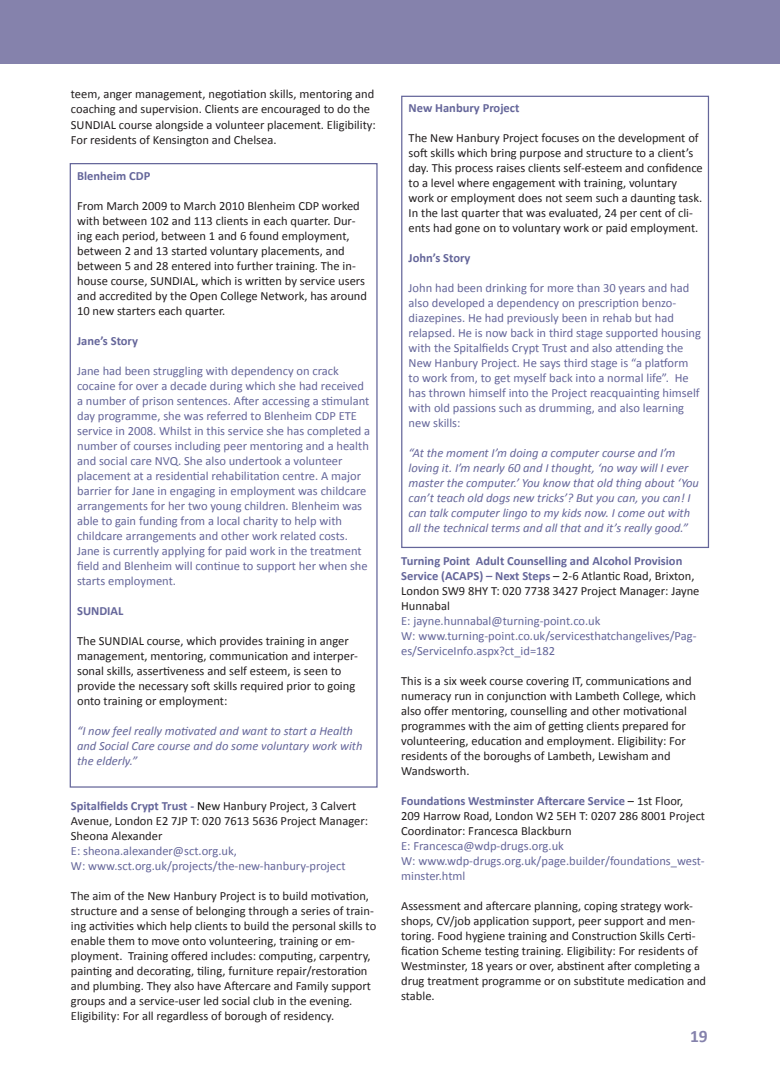
<style>
.page{position:relative;width:780px;height:1088px;background:#fff}
.page>*{position:absolute;margin:0;border:0;box-sizing:border-box;transform-origin:0 0}
.t1{font:700 17.5px "Calibri";color:#8582ac}
.t2{font:12.5px/15px "Calibri";color:#231f20}
.t3{font:12.5px/15px "Calibri";color:#65669a}
.t4{font:italic 12.5px/15px "Calibri";color:#65669a}
.t5{font:700 12.5px "Calibri";color:#65669a}
.s1{font-weight:700;color:#65669a}
.s2{color:#000}
</style>
<div class="page">
<div style="left:401px;top:96px;width:308px;height:452px;border:1px solid #65669a"></div>
<div style="left:0;top:0;width:780px;height:64px;background:#8582ac"></div>
<p class="t2" style="left:71px;top:87px;width:306px">teem, anger management, negotiation skills, mentoring and coaching and supervision. Clients are encouraged to do the SUNDIAL course alongside a volunteer placement. Eligibility:<br>For residents of Kensington and Chelsea.</p>
<p class="t5" style="left:77px;top:168px;width:75px">Blenheim CDP</p>
<p class="t2" style="left:77px;top:199px;width:291px">From March 2009 to March 2010 Blenheim CDP worked with between 102 and 113 clients in each quarter. Dur&shy;ing each period, between 1 and 6 found employment, between 2 and 13 started voluntary placements, and between 5 and 28 entered into further training. The in&shy;house course, SUNDIAL, which is written by service users and accredited by the Open College Network, has around 10 new starters each quarter.</p>
<p class="t5" style="left:77px;top:333px;width:62px">Jane’s Story</p>
<p class="t3" style="left:77px;top:364px;width:294px">Jane had been struggling with dependency on crack cocaine for over a decade during which she had received a number of prison sentences. After accessing a stimulant day programme, she was referred to Blenheim CDP ETE service in 2008. Whilst in this service she has completed a number of courses including peer mentoring and a health and social care NVQ. She also undertook a volunteer placement at a residential rehabilitation centre. A major barrier for Jane in engaging in employment was childcare arrangements for her two young children. Blenheim was able to gain funding from a local charity to help with childcare arrangements and other work related costs.<br>Jane is currently applying for paid work in the treatment field and Blenheim will continue to support her when she starts employment.</p>
<p class="t5" style="left:77px;top:603px;width:48px">SUNDIAL</p>
<p class="t2" style="left:77px;top:634px;width:282px">The SUNDIAL course, which provides training in anger management, mentoring, communication and interper&shy;sonal skills, assertiveness and self esteem, is seen to provide the necessary soft skills required prior to going onto training or employment:</p>
<p class="t4" style="left:77px;top:723px;width:287px">“I now feel really motivated and want to start a Health and Social Care course and do some voluntary work with the elderly.”</p>
<p class="t2" style="left:71px;top:799px;width:299px"><span class="s1">Spitalfields Crypt Trust -</span> <span class="s2">N</span>ew Hanbury Project, 3 Calvert<br>Avenue, London E2 7JP T: 020 7613 5636 Project Manager:<br>Sheona Alexander</p>
<p class="t3" style="left:71px;top:844px;width:276px">E: sheona.alexander@sct.org.uk,<br>W: www.sct.org.uk/projects/the-new-hanbury-project</p>
<p class="t2" style="left:71px;top:889px;width:307px">The aim of the New Hanbury Project is to build motivation, structure and a sense of belonging through a series of train&shy;ing activities which help clients to build the personal skills to enable them to move onto volunteering, training or em&shy;ployment. Training offered includes: computing, carpentry, painting and decorating, tiling, furniture repair/restoration and plumbing. They also have Aftercare and Family support groups and a service-user led social club in the evening.<br>Eligibility: For all regardless of borough of residency.</p>
<p class="t5" style="left:408px;top:100px;width:112px">New Hanbury Project</p>
<p class="t2" style="left:408px;top:131px;width:296px">The New Hanbury Project focuses on the development of soft skills which bring purpose and structure to a client’s day. This process raises clients self-esteem and confidence to a level where engagement with training, voluntary work or employment does not seem such a daunting task.<br>In the last quarter that was evaluated, 24 per cent of cli&shy;ents had gone on to voluntary work or paid employment.</p>
<p class="t5" style="left:408px;top:250px;width:63px">John’s Story</p>
<p class="t3" style="left:408px;top:281px;width:294px">John had been drinking for more than 30 years and had also developed a dependency on prescription benzo&shy;diazepines. He had previously been in rehab but had relapsed. He is now back in third stage supported housing with the Spitalfields Crypt Trust and also attending the New Hanbury Project. He says third stage is “a platform to work from, to get myself back into a normal life”. He has thrown himself into the Project reacquainting himself with old passions such as drumming, and also learning new skills:</p>
<p class="t4" style="left:408px;top:445px;width:292px">“At the moment I’m doing a computer course and I’m loving it. I’m nearly 60 and I thought, ‘no way will I ever master the computer.’ You know that old thing about ‘You can’t teach old dogs new tricks’? But you can, you can! I can talk computer lingo to my kids now. I come out with all the technical terms and all that and it’s really good.”</p>
<p class="t2" style="left:401px;top:554px;width:300px"><span class="s1">Turning Point Adult Counselling and Alcohol Provision Service (ACAPS) – Next Steps</span> – 2-6 Atlantic Road, Brixton, London SW9 8HY T: 020 7738 3427 Project Manager: Jayne Hunnabal</p>
<p class="t3" style="left:401px;top:614px;width:297px">E: jayne.hunnabal@turning-point.co.uk<br>W: www.turning-point.co.uk/servicesthatchangelives/Pag&shy;es/ServiceInfo.aspx?ct_id=182</p>
<p class="t2" style="left:401px;top:674px;width:296px">This is a six week course covering IT, communications and numeracy run in conjunction with Lambeth College, which also offer mentoring, counselling and other motivational programmes with the aim of getting clients prepared for volunteering, education and employment. Eligibility: For residents of the boroughs of Lambeth, Lewisham and Wandsworth.</p>
<p class="t2" style="left:401px;top:794px;width:305px"><span class="s1">Foundations Westminster Aftercare Service</span> – 1st Floor,<br>209 Harrow Road, London W2 5EH T: 0207 286 8001 Project<br>Coordinator: Francesca Blackburn</p>
<p class="t3" style="left:401px;top:839px;width:305px">E: Francesca@wdp-drugs.org.uk<br>W: www.wdp-drugs.org.uk/page.builder/foundations_west&shy;minster.html</p>
<p class="t2" style="left:401px;top:899px;width:306px">Assessment and aftercare planning, coping strategy work&shy;shops, CV/job application support, peer support and men&shy;toring. Food hygiene training and Construction Skills Certi&shy;fication Scheme testing training. Eligibility: For residents of Westminster, 18 years or over, abstinent after completing a drug treatment programme or on substitute medication and stable.</p>
<h1 class="t1" style="left:690px;top:1025px;width:19px">19</h1>
</div>
